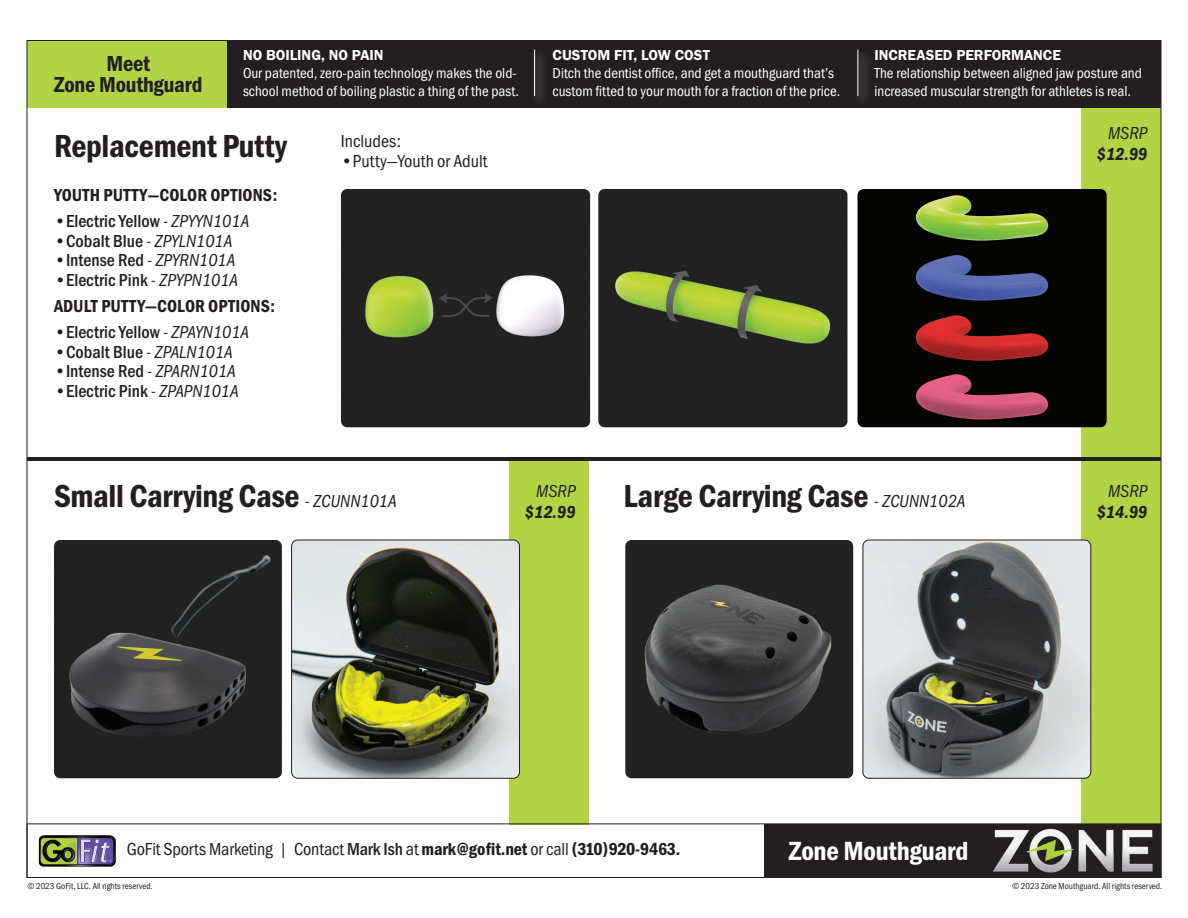
<style>
.page{position:relative;width:1188px;height:918px;background:#fff}
.page>*{position:absolute;margin:0;border:0;box-sizing:border-box;transform-origin:0 0}
.t1{font:33px "Franklin Gothic URW Con Dem";letter-spacing:-.01em;color:#231f20}
.t2{font:27.3px "Franklin Gothic URW Con Dem";letter-spacing:-.01em;color:#fff}
.t3{font:22.5px/21px "Franklin Gothic URW Con Dem";letter-spacing:-.01em;color:#231f20;text-align:center}
.t4{font:500 18px "Franklin Gothic URW Con";color:#231f20}
.t5{font:18px "Franklin Gothic URW Con Boo";color:#231f20}
.t6{font:18px "Franklin Gothic URW Con Dem";color:#231f20}
.t7{font:18px/21px "Franklin Gothic URW Con Dem Ita";color:#231f20;text-align:right}
.t8{font:15px/18px "Franklin Gothic URW Con Boo";color:#fff}
.t9{font:15px "Franklin Gothic URW Dem";color:#fff}
.t10{font:9px "Franklin Gothic URW Con Boo";color:#231f20}
.s1{font-family:"Franklin Gothic URW Con Boo Ita";font-weight:400}
.s2{font-family:"Franklin Gothic URW Con Boo Ita"}
.s3{font-family:"Franklin Gothic URW Con Boo Ita";font-size:18px}
.s4{font-family:"Franklin Gothic URW Con";font-weight:500}
.s5{font-family:"Franklin Gothic URW Con Dem"}
</style>
<div class="page">
<div style="left:27px;top:40px;width:1134px;height:68px;background:#b2d344"></div>
<div style="left:1081px;top:43px;width:80px;height:802px;background:#b2d344"></div>
<div style="left:509px;top:459px;width:80px;height:365px;background:#b2d344"></div>
<div style="left:228px;top:40px;width:933px;height:68px;background:#231f20"></div>
<div style="left:27px;top:824px;width:1134px;height:54px;border:1px solid #231f20"></div>
<div style="left:765px;top:824px;width:396px;height:54px;background:#231f20"></div>
<img style="left:39px;top:835px;width:77px;height:32px">
<img style="left:993px;top:829px;width:160px;height:44px">
<div style="left:531px;top:48px;width:17px;height:60px;background:#2b2728"></div>
<hr style="left:534px;top:50px;width:1px;height:46px;background:#fff">
<div style="left:854px;top:48px;width:17px;height:60px;background:#2c2829"></div>
<hr style="left:858px;top:50px;width:1px;height:46px;background:#fff">
<img style="left:598px;top:189px;width:250px;height:238px">
<hr style="left:27px;top:457px;width:1134px;height:4px;background:#231f20">
<img style="left:341px;top:189px;width:249px;height:238px">
<img style="left:54px;top:540px;width:228px;height:238px">
<img style="left:625px;top:540px;width:228px;height:238px">
<img style="left:292px;top:540px;width:227px;height:237px">
<div style="left:291px;top:540px;width:229px;height:239px;border:1px solid #231f20;border-radius:6px"></div>
<img style="left:863px;top:540px;width:228px;height:238px">
<div style="left:863px;top:540px;width:228px;height:239px;border:1px solid #231f20;border-radius:6px"></div>
<img style="left:858px;top:189px;width:249px;height:238px">
<p class="t3" style="left:54px;top:52px;width:150px">Meet<br>Zone Mouthguard</p>
<p class="t9" style="left:243px;top:45px;width:142px">NO BOILING, NO PAIN</p>
<p class="t8" style="left:243px;top:63px;width:278px">Our patented, zero-pain technology makes the old&shy;school method of boiling plastic a thing of the past.</p>
<p class="t1" style="left:54px;top:124px;width:235px">Replacement Putty</p>
<p class="t6" style="left:54px;top:183px;width:225px">YOUTH PUTTY—COLOR OPTIONS:</p>
<p class="t4" style="left:54px;top:209px;width:197px">•Electric Yellow <span class="s1">- ZPYYN101A</span></p>
<p class="t4" style="left:54px;top:229px;width:180px">•Cobalt Blue <span class="s1">- ZPYLN101A</span></p>
<p class="t4" style="left:54px;top:248px;width:183px">•Intense Red <span class="s1">- ZPYRN101A</span></p>
<p class="t4" style="left:54px;top:268px;width:186px"><span class="s1">•</span>Electric Pink <span class="s1">- ZPYPN101A</span></p>
<p class="t6" style="left:54px;top:294px;width:223px">ADULT PUTTY—COLOR OPTIONS:</p>
<p class="t4" style="left:54px;top:320px;width:197px">•Electric Yellow <span class="s1">- ZPAYN101A</span></p>
<p class="t4" style="left:54px;top:340px;width:180px">•Cobalt Blue <span class="s1">- ZPALN101A</span></p>
<p class="t4" style="left:54px;top:359px;width:183px">•Intense Red <span class="s1">- ZPARN101A</span></p>
<p class="t4" style="left:54px;top:379px;width:186px"><span class="s1">•</span>Electric Pink <span class="s1">- ZPAPN101A</span></p>
<p class="t5" style="left:341px;top:130px;width:62px">Includes:</p>
<p class="t5" style="left:341px;top:149px;width:148px">•Putty—Youth or Adult</p>
<p class="t9" style="left:553px;top:45px;width:159px">CUSTOM FIT, LOW COST</p>
<p class="t8" style="left:553px;top:63px;width:289px">Ditch the dentist office, and get a mouthguard that’s custom fitted to your mouth for a fraction of the price.</p>
<p class="t9" style="left:874px;top:45px;width:188px">INCREASED PERFORMANCE</p>
<p class="t8" style="left:874px;top:63px;width:269px">The relationship between aligned jaw posture and increased muscular strength for athletes is real.</p>
<p class="t7" style="left:1097px;top:123px;width:52px"><span class="s2">MSRP </span>$12.99</p>
<p class="t1" style="left:54px;top:473px;width:344px">Small Carrying Case <span class="s3">- ZCUNN101A</span></p>
<p class="t1" style="left:623px;top:473px;width:344px">Large Carrying Case <span class="s3">- ZCUNN102A</span></p>
<p class="t7" style="left:525px;top:480px;width:52px"><span class="s2">MSRP </span>$12.99</p>
<p class="t5" style="left:127px;top:838px;width:555px">GoFit Sports Marketing | Contact <span class="s4">Mark Ish</span> at <span class="s5">mark@gofit.net</span> or call <span class="s5">(310) 920-9463.</span></p>
<p class="t2" style="left:789px;top:832px;width:181px">Zone Mouthguard</p>
<p class="t7" style="left:1097px;top:480px;width:52px"><span class="s2">MSRP </span>$14.99</p>
<p class="t10" style="left:27px;top:880px;width:127px">© 2023 GoFit, LLC. All rights reserved.</p>
<p class="t10" style="left:1012px;top:880px;width:152px">© 2023 Zone Mouthguard. All rights reserved.</p>
</div>
